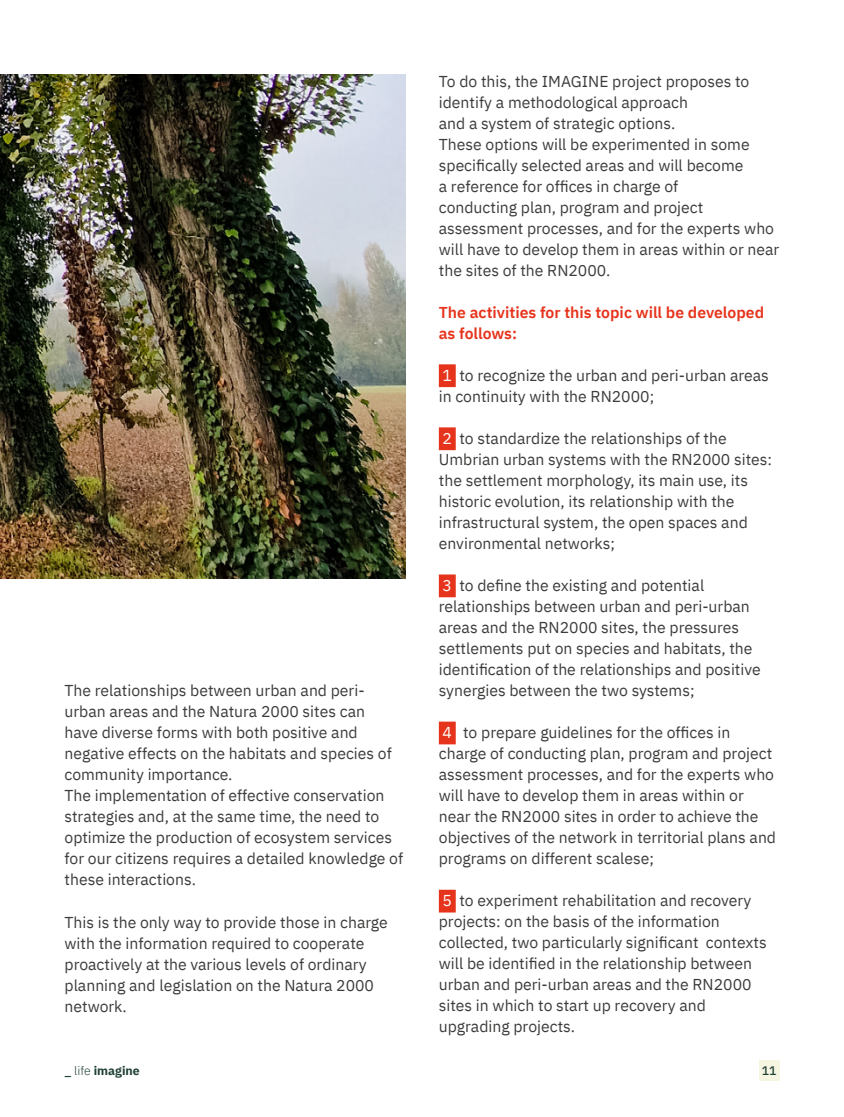
<style>
.page{position:relative;width:844px;height:1117px;background:#fff}
.page>*{position:absolute;margin:0;border:0;box-sizing:border-box;transform-origin:0 0}
.t1{font:15.75px/21px "IBM Plex Sans";color:#3c3c3b}
.t2{font:600 15.75px/21px "IBM Plex Sans";color:#e6331c}
.t3{font:700 12.25px "IBM Plex Sans";color:#1f4036}
.t4{font:500 12.25px "IBM Plex Sans";color:#1f4036}
.s1{color:#fff}
.s2{font-weight:500}
.s3{font-weight:300}
</style>
<div class="page">
<div style="left:438px;top:364px;width:17px;height:23px;background:#e6331c"></div>
<div style="left:438px;top:427px;width:17px;height:23px;background:#e6331c"></div>
<div style="left:438px;top:574px;width:17px;height:23px;background:#e6331c"></div>
<div style="left:438px;top:721px;width:17px;height:23px;background:#e6331c"></div>
<div style="left:438px;top:889px;width:17px;height:23px;background:#e6331c"></div>
<img style="left:0;top:74px;width:405px;height:504px">
<div style="left:758px;top:1060px;width:21px;height:20px;background:#f6f5e2"></div>
<p class="t1" style="left:64px;top:678px;width:340px">The relationships between urban and peri&shy;urban areas and the Natura 2000 sites can<br>have diverse forms with both positive and negative effects on the habitats and species of community importance.<br>The implementation of effective conservation strategies and, at the same time, the need to optimize the production of ecosystem services for our citizens requires a detailed knowledge of these interactions.</p>
<p class="t1" style="left:64px;top:909px;width:324px">This is the only way to provide those in charge with the information required to cooperate proactively at the various levels of ordinary planning and legislation on the Natura 2000 network.</p>
<p class="t1" style="left:438px;top:69px;width:342px">To do this, the IMAGINE project proposes to identify a methodological approach<br>and a system of strategic options.<br>These options will be experimented in some specifically selected areas and will become<br>a reference for offices in charge of<br>conducting plan, program and project assessment processes, and for the experts who will have to develop them in areas within or near the sites of the RN2000.</p>
<p class="t2" style="left:438px;top:300px;width:327px">The activities for this topic will be developed as follows:</p>
<p class="t1" style="left:438px;top:363px;width:331px"><span class="s1">1</span> to recognize the urban and peri-urban areas in continuity with the RN2000;</p>
<p class="t1" style="left:438px;top:426px;width:335px"><span class="s1">2</span> to standardize the relationships of the Umbrian urban systems with the RN2000 sites: the settlement morphology, its main use, its historic evolution, its relationship with the infrastructural system, the open spaces and environmental networks;</p>
<p class="t1" style="left:438px;top:573px;width:323px"><span class="s1">3</span> to define the existing and potential relationships between urban and peri-urban areas and the RN2000 sites, the pressures settlements put on species and habitats, the identification of the relationships and positive synergies between the two systems;</p>
<p class="t1" style="left:438px;top:720px;width:338px"><span class="s1">4</span> to prepare guidelines for the offices in charge of conducting plan, program and project assessment processes, and for the experts who will have to develop them in areas within or near the RN2000 sites in order to achieve the objectives of the network in territorial plans and programs on different scalese;</p>
<p class="t1" style="left:438px;top:888px;width:329px"><span class="s1">5</span> to experiment rehabilitation and recovery projects: on the basis of the information collected, two particularly significant contexts will be identified in the relationship between urban and peri-urban areas and the RN2000 sites in which to start up recovery and upgrading projects.</p>
<p class="t3" style="left:64px;top:1060px;width:77px"><span class="s2">_</span> <span class="s3">life</span> imagine</p>
<p class="t4" style="left:761px;top:1060px;width:16px">11</p>
</div>
